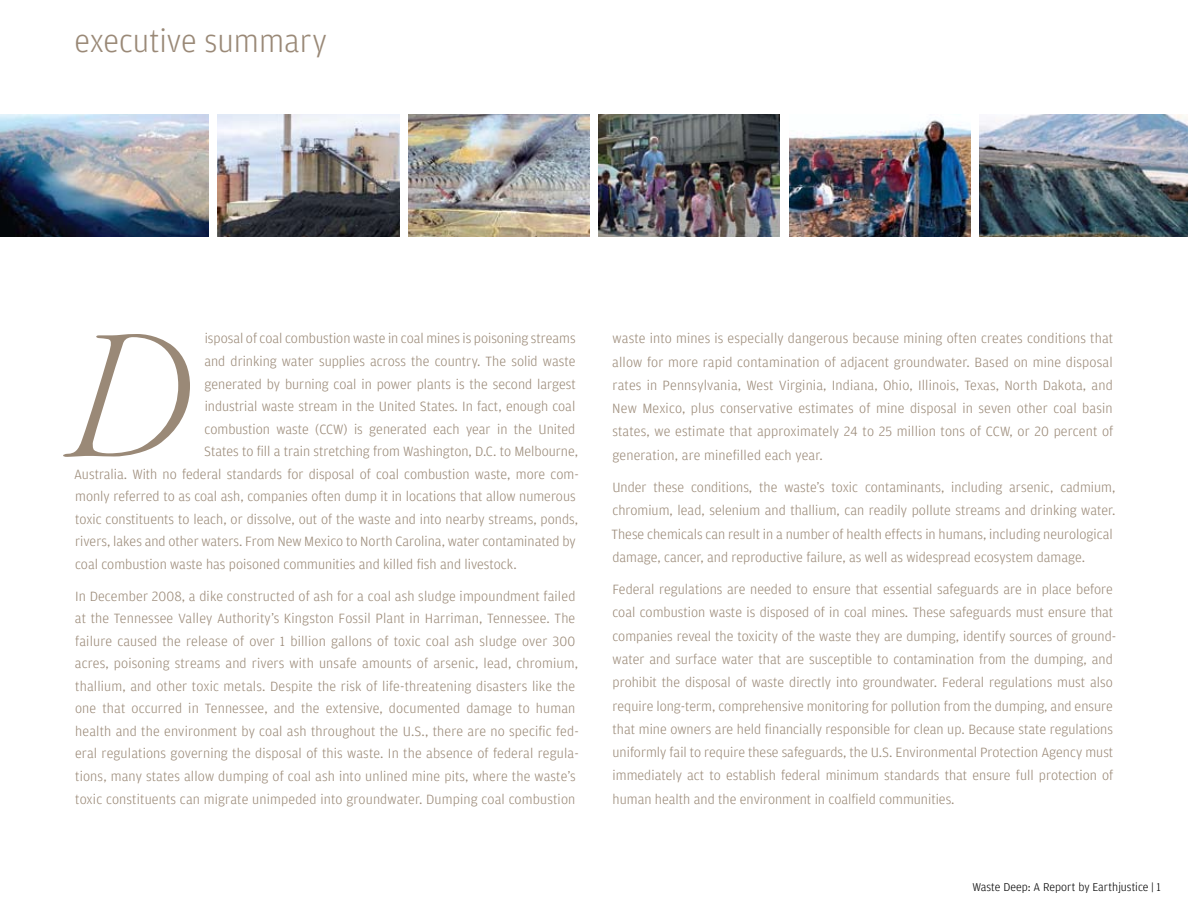
<style>
.page{position:relative;width:1188px;height:918px;background:#fff}
.page>*{position:absolute;margin:0;border:0;box-sizing:border-box;transform-origin:0 0}
.t1{font:196.05px "Garamond Premr Pro Lt It Disp";color:#9a8977}
.t2{font:300 33px "Amplitude";color:#9a8977}
.t3{font:300 14.25px/23.2px "Amplitude";color:#9a8977}
.t4{font:300 12px "Amplitude";color:#000}
</style>
<div class="page">
<img style="left:0;top:114px;width:208px;height:122px">
<img style="left:218px;top:114px;width:181px;height:122px">
<img style="left:408px;top:114px;width:182px;height:122px">
<img style="left:598px;top:114px;width:182px;height:122px">
<img style="left:789px;top:120px;width:181px;height:116px">
<img style="left:980px;top:114px;width:208px;height:122px">
<h2 class="t2" style="left:75px;top:23px;width:254px">executive summary</h2>
<h1 class="t1" style="left:70px;top:295px;width:124px">D</h1>
<p class="t3" style="left:205px;top:327px;width:372px">isposal of coal combustion waste in coal mines is poisoning streams</p>
<p class="t3" style="left:204px;top:350px;width:373px">and drinking water supplies across the country. The solid waste</p>
<p class="t3" style="left:204px;top:372px;width:373px">generated by burning coal in power plants is the second largest</p>
<p class="t3" style="left:205px;top:395px;width:372px">industrial waste stream in the United States. In fact, enough coal</p>
<p class="t3" style="left:205px;top:417px;width:372px">combustion waste (CCW) is generated each year in the United</p>
<p class="t3" style="left:204px;top:440px;width:375px">States to fill a train stretching from Washington, D.C. to Melbourne,</p>
<p class="t3" style="left:74px;top:463px;width:506px">Australia. With no federal standards for disposal of coal combustion waste, more com-</p>
<p class="t3" style="left:75px;top:485px;width:502px">monly referred to as coal ash, companies often dump it in locations that allow numerous</p>
<p class="t3" style="left:75px;top:508px;width:504px">toxic constituents to leach, or dissolve, out of the waste and into nearby streams, ponds,</p>
<p class="t3" style="left:75px;top:530px;width:502px">rivers, lakes and other waters. From New Mexico to North Carolina, water contaminated by</p>
<p class="t3" style="left:75px;top:553px;width:443px">coal combustion waste has poisoned communities and killed fish and livestock.</p>
<p class="t3" style="left:75px;top:585px;width:505px;line-height:22.5px">In December 2008, a dike constructed of ash for a coal ash sludge impoundment failed at the Tennessee Valley Authority’s Kingston Fossil Plant in Harriman, Tennessee. The failure caused the release of over 1 billion gallons of toxic coal ash sludge over 300 acres, poisoning streams and rivers with unsafe amounts of arsenic, lead, chromium, thallium, and other toxic metals. Despite the risk of life-threatening disasters like the one that occurred in Tennessee, and the extensive, documented damage to human health and the environment by coal ash throughout the U.S., there are no specific fed&shy;eral regulations governing the disposal of this waste. In the absence of federal regula&shy;tions, many states allow dumping of coal ash into unlined mine pits, where the waste’s toxic constituents can migrate unimpeded into groundwater. Dumping coal combustion</p>
<p class="t3" style="left:612px;top:327px;width:503px;text-align:justify">waste into mines is especially dangerous because mining often creates conditions that allow for more rapid contamination of adjacent groundwater. Based on mine disposal rates in Pennsylvania, West Virginia, Indiana, Ohio, Illinois, Texas, North Dakota, and New Mexico, plus conservative estimates of mine disposal in seven other coal basin states, we estimate that approximately 24 to 25 million tons of CCW, or 20 percent of generation, are minefilled each year.</p>
<p class="t3" style="left:611px;top:476px;width:505px">Under these conditions, the waste’s toxic contaminants, including arsenic, cadmium, chromium, lead, selenium and thallium, can readily pollute streams and drinking water.<br>These chemicals can result in a number of health effects in humans, including neurological damage, cancer, and reproductive failure, as well as widespread ecosystem damage.</p>
<p class="t3" style="left:612px;top:578px;width:505px">Federal regulations are needed to ensure that essential safeguards are in place before coal combustion waste is disposed of in coal mines. These safeguards must ensure that companies reveal the toxicity of the waste they are dumping, identify sources of ground&shy;water and surface water that are susceptible to contamination from the dumping, and prohibit the disposal of waste directly into groundwater. Federal regulations must also require long-term, comprehensive monitoring for pollution from the dumping, and ensure that mine owners are held financially responsible for clean up. Because state regulations uniformly fail to require these safeguards, the U.S. Environmental Protection Agency must immediately act to establish federal minimum standards that ensure full protection of human health and the environment in coalfield communities.</p>
<p class="t4" style="left:973px;top:880px;width:190px">Waste Deep: A Report by Earthjustice | 1</p>
</div>
